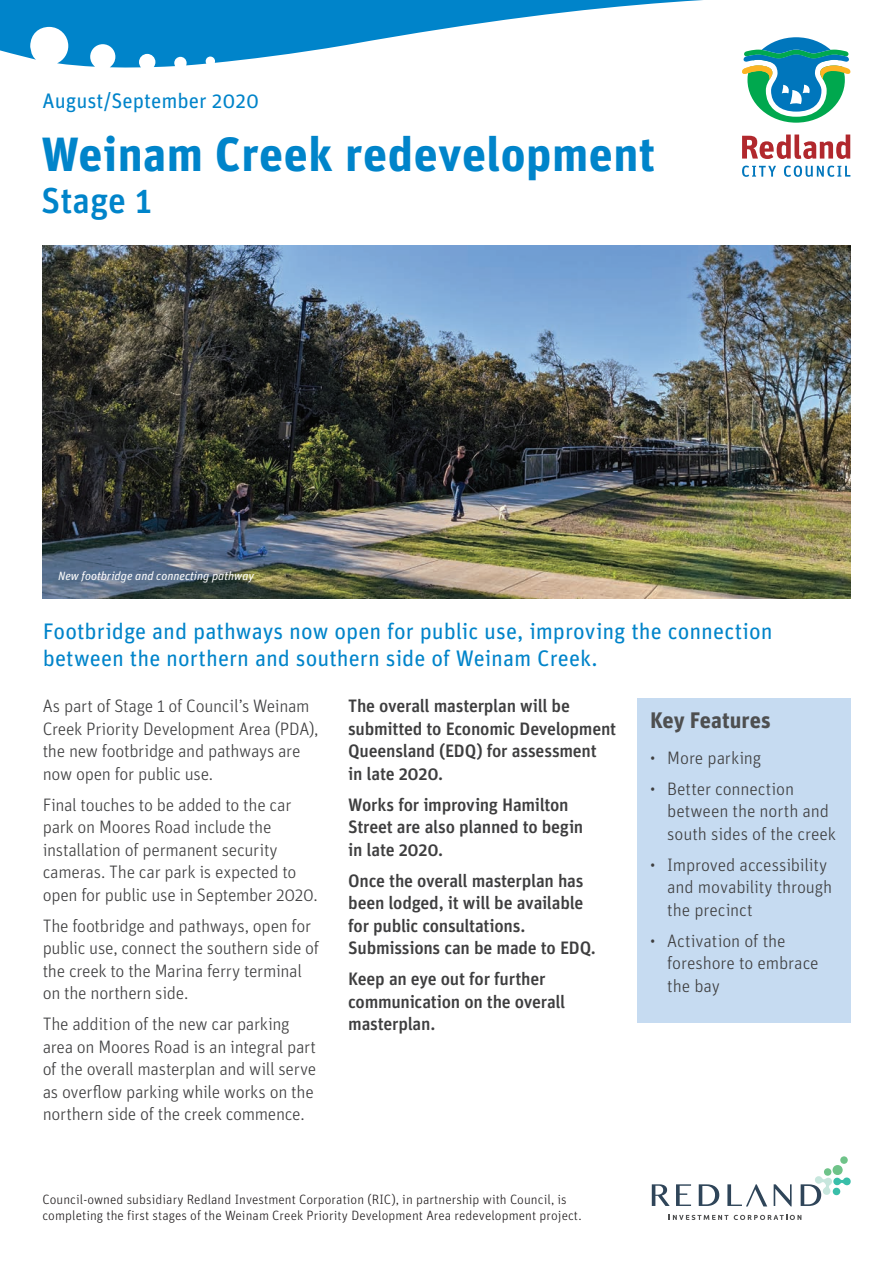
<style>
.page{position:relative;width:893px;height:1263px;background:#fff}
.page>*{position:absolute;margin:0;border:0;box-sizing:border-box;transform-origin:0 0}
.t1{font:700 48px "Unit Pro";letter-spacing:.01em;color:#0084ca}
.t2{font:500 36px "Unit Pro";color:#0084ca}
.t3{font:22.5px/27px "Unit Pro";color:#0084ca}
.t4{font:700 22.5px "Unit Pro";color:#4e4f50}
.t5{font:21px "Unit Pro";color:#0084ca}
.t6{font:300 18px/22.5px "Unit Pro";letter-spacing:-.015em;color:#3e3e3f}
.t7{font:500 18px/22.5px "Unit Pro";letter-spacing:-.015em;color:#3e3e3f}
.t8{font:300 13.5px/16.5px "Unit Pro";letter-spacing:.005em;color:#231f20}
.t9{font:italic 12px "Unit Pro";color:#fff}
</style>
<div class="page">
<img style="left:43px;top:246px;width:808px;height:352px">
<div style="left:637px;top:698px;width:214px;height:325px;background:#c6dbf1"></div>
<svg style="left:742px;top:68px;width:109px;height:55px"></svg>
<svg style="left:742px;top:135px;width:108px;height:24px"></svg>
<svg style="left:742px;top:166px;width:34px;height:11px"></svg>
<svg style="left:784px;top:166px;width:66px;height:11px"></svg>
<svg style="left:0;top:0;width:849px;height:68px"></svg>
<svg style="left:652px;top:1184px;width:18px;height:22px"></svg>
<svg style="left:676px;top:1184px;width:15px;height:22px"></svg>
<svg style="left:699px;top:1184px;width:20px;height:22px"></svg>
<svg style="left:727px;top:1184px;width:40px;height:22px"></svg>
<svg style="left:774px;top:1184px;width:18px;height:22px"></svg>
<svg style="left:801px;top:1156px;width:50px;height:50px"></svg>
<svg style="left:669px;top:1215px;width:59px;height:5px"></svg>
<svg style="left:734px;top:1215px;width:67px;height:5px"></svg>
<p class="t5" style="left:43px;top:86px;width:218px">August/September 2020</p>
<h1 class="t1" style="left:41px;top:119px;width:616px">Weinam Creek redevelopment</h1>
<h2 class="t2" style="left:41px;top:175px;width:112px">Stage 1</h2>
<p class="t9" style="left:58px;top:568px;width:197px">New footbridge and connecting pathway</p>
<p class="t3" style="left:43px;top:616px;width:731px">Footbridge and pathways now open for public use, improving the connection between the northern and southern side of Weinam Creek.</p>
<p class="t6" style="left:43px;top:694px;width:277px">As part of Stage 1 of Council’s Weinam Creek Priority Development Area (PDA), the new footbridge and pathways are now open for public use.</p>
<p class="t6" style="left:43px;top:793px;width:277px">Final touches to be added to the car park on Moores Road include the installation of permanent security cameras. The car park is expected to open for public use in September 2020.</p>
<p class="t6" style="left:43px;top:914px;width:278px">The footbridge and pathways, open for public use, connect the southern side of the creek to the Marina ferry terminal on the northern side.</p>
<p class="t6" style="left:43px;top:1012px;width:275px">The addition of the new car parking area on Moores Road is an integral part of the overall masterplan and will serve as overflow parking while works on the northern side of the creek commence.</p>
<p class="t7" style="left:348px;top:694px;width:270px">The overall masterplan will be submitted to Economic Development<br>Queensland (EDQ) for assessment<br>in late 2020.</p>
<p class="t7" style="left:348px;top:792px;width:237px">Works for improving Hamilton<br>Street are also planned to begin in late 2020.</p>
<p class="t7" style="left:348px;top:868px;width:249px">Once the overall masterplan has been lodged, it will be available for public consultations.<br>Submissions can be made to EDQ.</p>
<p class="t7" style="left:348px;top:967px;width:219px">Keep an eye out for further communication on the overall masterplan.</p>
<p class="t8" style="left:43px;top:1190px;width:541px">Council-owned subsidiary Redland Investment Corporation (RIC), in partnership with Council, is completing the first stages of the Weinam Creek Priority Development Area redevelopment project.</p>
<p class="t4" style="left:650px;top:704px;width:122px">Key Features</p>
<p class="t6" style="left:650px;top:746px;width:112px">• More parking</p>
<p class="t6" style="left:667px;top:777px;width:170px;text-indent:-17px">• Better connection between the north and south sides of the creek</p>
<p class="t6" style="left:667px;top:853px;width:167px;text-indent:-17px">• Improved accessibility and movability through the precinct</p>
<p class="t6" style="left:667px;top:929px;width:153px;text-indent:-17px">• Activation of the foreshore to embrace the bay</p>
</div>
